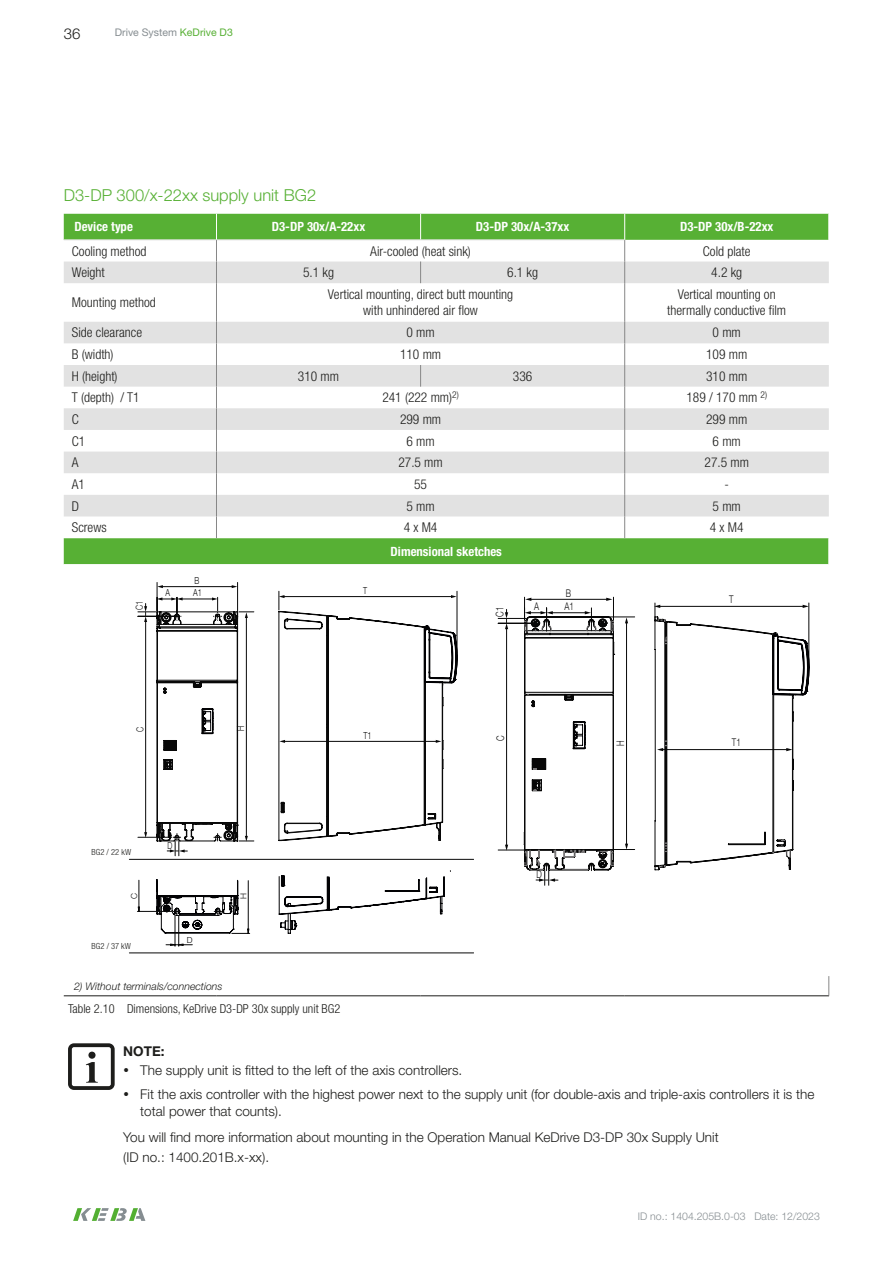
<style>
.page{position:relative;width:893px;height:1263px;background:#fff}
.page>*{position:absolute;margin:0;border:0;box-sizing:border-box;transform-origin:0 0}
.t1{font:300 16.5px "Helvetica Neue LT Pro";color:#57b034}
.t2{font:300 15px "Helvetica Neue LT Std";color:#1d1d1b}
.t3{font:300 condensed 13.5px/16.2px "Helvetica Neue LT Std";color:#1d1d1b;text-align:center}
.t4{font:300 13.5px/23.7px "Helvetica Neue LT Std";color:#1d1d1b}
.t5{font:700 13.5px "Helvetica Neue LT Std";color:#1d1d1b}
.t6{font:700 condensed 12.75px "Helvetica Neue LT Std";color:#fff}
.t7{font:300 condensed 12.3px "Helvetica Neue LT Std";color:#1d1d1b}
.t8{font:300 10.65px "Helvetica Neue LT Std";color:#070707;scale:.75 1}
.t9{font:300 10.5px "Helvetica Neue LT Pro";color:#868d91}
.t10{font:italic 300 10.5px "Helvetica Neue LT Std";color:#1d1d1b}
.t11{font:10.5px "Helvetica Neue LT Pro";color:#868d91}
.t12{font:300 9.75px "Helvetica Neue LT Std";color:#070707;scale:.75 1}
.t13{font:300 condensed 8.4px "Helvetica Neue LT Std";letter-spacing:.02em;color:#1d1d1b}
.t14{font:300 8.4px "Helvetica Neue LT Std";color:#080808}
.s1{color:#57b034}
</style>
<div class="page">
<svg style="left:73px;top:1208px;width:72px;height:13px"></svg>
<div style="left:64px;top:214px;width:764px;height:26px;background:#57b034"></div>
<svg style="left:64px;top:240px;width:765px;height:713px"></svg>
<svg style="left:64px;top:261px;width:765px;height:255px"></svg>
<svg style="left:420px;top:214px;width:1px;height:26px"></svg>
<svg style="left:828px;top:214px;width:1px;height:26px"></svg>
<hr style="left:64px;top:995px;width:152px;height:1px;background:#1d1d1b">
<hr style="left:216px;top:995px;width:205px;height:1px;background:#1d1d1b">
<hr style="left:421px;top:995px;width:204px;height:1px;background:#1d1d1b">
<hr style="left:625px;top:995px;width:204px;height:1px;background:#1d1d1b">
<hr style="left:64px;top:240px;width:152px;height:1px;background:#e2e2e2">
<hr style="left:216px;top:240px;width:205px;height:1px;background:#e2e2e2">
<hr style="left:421px;top:240px;width:204px;height:1px;background:#e2e2e2">
<svg style="left:828px;top:538px;width:1px;height:26px"></svg>
<svg style="left:829px;top:976px;width:1px;height:19px"></svg>
<svg style="left:216px;top:214px;width:1px;height:69px"></svg>
<svg style="left:420px;top:261px;width:1px;height:22px"></svg>
<hr style="left:216px;top:283px;width:1px;height:39px;background:#878787">
<svg style="left:420px;top:365px;width:1px;height:22px"></svg>
<svg style="left:216px;top:322px;width:1px;height:216px"></svg>
<svg style="left:624px;top:214px;width:1px;height:69px"></svg>
<hr style="left:624px;top:283px;width:1px;height:39px;background:#878787">
<svg style="left:624px;top:322px;width:1px;height:216px"></svg>
<hr style="left:237px;top:582px;width:1px;height:35px;background:#080808">
<hr style="left:157px;top:582px;width:1px;height:35px;background:#080808">
<svg style="left:138px;top:585px;width:320px;height:271px"></svg>
<hr style="left:137px;top:911px;width:35px;height:1px;background:#080808">
<svg style="left:138px;top:870px;width:313px;height:77px"></svg>
<hr style="left:129px;top:953px;width:345px;height:1px;background:#080808">
<hr style="left:129px;top:859px;width:345px;height:1px;background:#080808">
<hr style="left:524px;top:597px;width:1px;height:37px;background:#070707">
<hr style="left:613px;top:597px;width:1px;height:37px;background:#070707">
<hr style="left:809px;top:603px;width:1px;height:65px;background:#070707">
<svg style="left:498px;top:598px;width:311px;height:287px"></svg>
<svg style="left:68px;top:1043px;width:47px;height:47px"></svg>
<p class="t2" style="left:64px;top:25px;width:18px">36</p>
<p class="t11" style="left:115px;top:26px;width:120px">Drive System <span class="s1">KeDrive D3</span></p>
<p class="t1" style="left:64px;top:185px;width:254px">D3-DP 300/x-22xx supply unit BG2</p>
<p class="t6" style="left:74px;top:219px;width:60px">Device type</p>
<p class="t6" style="left:272px;top:219px;width:95px">D3-DP 30x/A-22xx</p>
<p class="t6" style="left:476px;top:219px;width:95px">D3-DP 30x/A-37xx</p>
<p class="t6" style="left:680px;top:219px;width:95px">D3-DP 30x/B-22xx</p>
<p class="t3" style="left:72px;top:243px;width:76px">Cooling method</p>
<p class="t3" style="left:370px;top:243px;width:102px">Air-cooled (heat sink)</p>
<p class="t3" style="left:703px;top:243px;width:49px">Cold plate</p>
<p class="t3" style="left:72px;top:264px;width:34px">Weight</p>
<p class="t3" style="left:303px;top:264px;width:32px">5.1 kg</p>
<p class="t3" style="left:507px;top:264px;width:32px">6.1 kg</p>
<p class="t3" style="left:711px;top:264px;width:32px">4.2 kg</p>
<p class="t3" style="left:72px;top:294px;width:85px">Mounting method</p>
<p class="t3" style="left:328px;top:286px;width:187px">Vertical mounting, direct butt mounting with unhindered air flow</p>
<p class="t3" style="left:667px;top:286px;width:120px">Vertical mounting on thermally conductive film</p>
<p class="t3" style="left:72px;top:324px;width:72px">Side clearance</p>
<p class="t3" style="left:406px;top:324px;width:30px">0 mm</p>
<p class="t3" style="left:713px;top:324px;width:30px">0 mm</p>
<p class="t3" style="left:72px;top:346px;width:43px">B (width)</p>
<p class="t3" style="left:400px;top:346px;width:43px">110 mm</p>
<p class="t3" style="left:706px;top:346px;width:43px">109 mm</p>
<p class="t3" style="left:72px;top:368px;width:47px">H (height)</p>
<p class="t3" style="left:298px;top:368px;width:43px">310 mm</p>
<p class="t3" style="left:513px;top:368px;width:21px">336</p>
<p class="t3" style="left:706px;top:368px;width:43px">310 mm</p>
<p class="t3" style="left:72px;top:389px;width:69px">T (depth) / T1</p>
<p class="t3" style="left:382px;top:389px;width:78px">241 (222 mm)<sup>2)</sup></p>
<p class="t3" style="left:686px;top:389px;width:82px">189 / 170 mm <sup>2)</sup></p>
<p class="t3" style="left:72px;top:411px;width:9px">C</p>
<p class="t3" style="left:400px;top:411px;width:43px">299 mm</p>
<p class="t3" style="left:706px;top:411px;width:43px">299 mm</p>
<p class="t3" style="left:72px;top:433px;width:15px">C1</p>
<p class="t3" style="left:406px;top:433px;width:30px">6 mm</p>
<p class="t3" style="left:713px;top:433px;width:30px">6 mm</p>
<p class="t3" style="left:72px;top:454px;width:8px">A</p>
<p class="t3" style="left:398px;top:454px;width:46px">27.5 mm</p>
<p class="t3" style="left:704px;top:454px;width:46px">27.5 mm</p>
<p class="t3" style="left:72px;top:476px;width:15px">A1</p>
<p class="t3" style="left:414px;top:476px;width:14px">55</p>
<p class="t3" style="left:724px;top:476px;width:6px">-</p>
<p class="t3" style="left:72px;top:497px;width:9px">D</p>
<p class="t3" style="left:406px;top:497px;width:30px">5 mm</p>
<p class="t3" style="left:713px;top:497px;width:30px">5 mm</p>
<p class="t3" style="left:72px;top:519px;width:36px">Screws</p>
<p class="t3" style="left:404px;top:519px;width:35px">4 x M4</p>
<p class="t3" style="left:710px;top:519px;width:35px">4 x M4</p>
<p class="t6" style="left:391px;top:543px;width:113px">Dimensional sketches</p>
<p class="t12" style="left:363px;top:585px;width:7px">T</p>
<p class="t12" style="left:194px;top:575px;width:8px">B</p>
<p class="t8" style="left:566px;top:586px;width:9px">B</p>
<p class="t12" style="left:165px;top:587px;width:8px">A</p>
<p class="t12" style="left:193px;top:587px;width:13px">A1</p>
<p class="t8" style="left:729px;top:592px;width:7px">T</p>
<p class="t8" style="left:534px;top:600px;width:8px">A</p>
<p class="t8" style="left:564px;top:600px;width:14px">A1</p>
<p class="t12" style="left:133px;top:610px;width:14px;rotate:-90deg">C1</p>
<p class="t8" style="left:493px;top:617px;width:15px;rotate:-90deg">C1</p>
<p class="t12" style="left:134px;top:732px;width:8px;rotate:-90deg">C</p>
<p class="t12" style="left:235px;top:731px;width:8px;rotate:-90deg">H</p>
<p class="t13" style="left:91px;top:847px;width:41px">BG2 / 22 kW</p>
<p class="t12" style="left:168px;top:839px;width:8px">D</p>
<p class="t14" style="left:129px;top:899px;width:7px;rotate:-90deg">C</p>
<p class="t14" style="left:238px;top:899px;width:7px;rotate:-90deg">H</p>
<p class="t14" style="left:187px;top:935px;width:7px">D</p>
<p class="t13" style="left:91px;top:941px;width:41px">BG2 / 37 kW</p>
<p class="t12" style="left:364px;top:730px;width:12px">T1</p>
<p class="t8" style="left:494px;top:741px;width:9px;rotate:-90deg">C</p>
<p class="t8" style="left:536px;top:868px;width:9px">D</p>
<p class="t8" style="left:614px;top:746px;width:9px;rotate:-90deg">H</p>
<p class="t8" style="left:732px;top:735px;width:13px">T1</p>
<p class="t10" style="left:74px;top:979px;width:150px">2) Without terminals/connections</p>
<p class="t7" style="left:68px;top:1002px;width:274px">Table 2.10 Dimensions, KeDrive D3-DP 30x supply unit BG2</p>
<p class="t5" style="left:123px;top:1043px;width:43px">NOTE:</p>
<p class="t4" style="left:140px;top:1058px;width:676px">The supply unit is fitted to the left of the axis controllers.<br>Fit the axis controller with the highest power next to the supply unit (for double-axis and triple-axis controllers it is the</p>
<p class="t4" style="left:123px;top:1098px;width:597px;line-height:25.8px;text-indent:17px">total power that counts).<br>You will find more information about mounting in the Operation Manual KeDrive D3-DP 30x Supply Unit</p>
<p class="t4" style="left:123px;top:1145px;width:147px">(ID no.: 1400.201B.x-xx).</p>
<p class="t9" style="left:638px;top:1210px;width:184px">ID no.: 1404.205B.0-03 Date: 12/2023</p>
</div>
